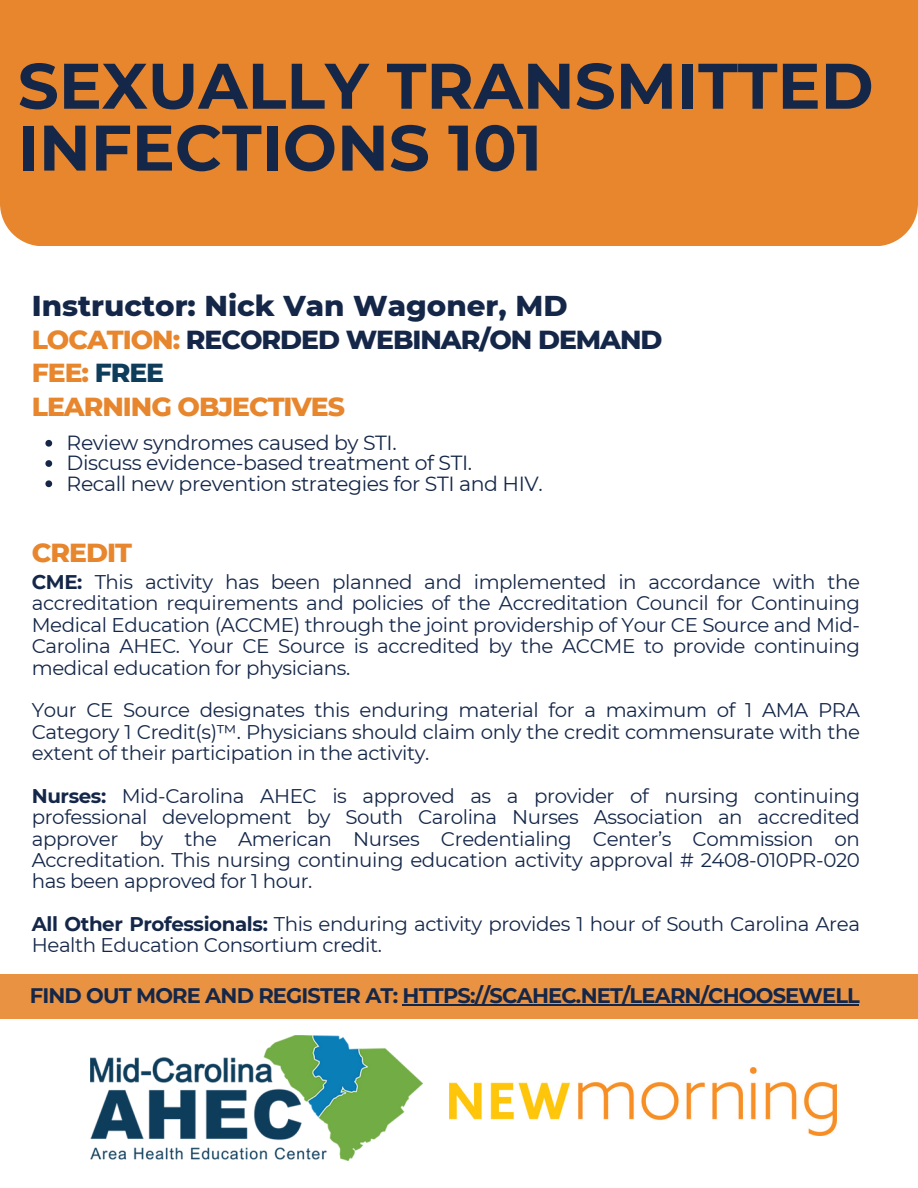
<style>
.page{position:relative;width:918px;height:1188px;background:#fff}
.page>*{position:absolute;margin:0;border:0;box-sizing:border-box;transform-origin:0 0}
.t1{font:700 64.2px/61.8px "Montserrat";color:#152749}
.t2{font:800 29.25px "Montserrat";color:#152749}
.t3{font:800 26.7px "Montserrat";letter-spacing:-.04em;color:#152749}
.t4{font:800 26.7px "Montserrat";letter-spacing:-.04em;color:#e7862d}
.t5{font:700 21px "Montserrat";letter-spacing:-.04em;color:#152749}
.t6{font:20.4px "Montserrat";letter-spacing:-.02em;color:#152749}
.t7{font:19.8px/21.3px "Montserrat";letter-spacing:-.02em;color:#152749;text-align:justify}
.s1{color:#e7862d}
.s2{color:#0e3d5b}
.s3{font-weight:700}
</style>
<div class="page">
<div style="left:0;top:974px;width:918px;height:45px;background:#e99242"></div>
<div style="left:0;top:0;width:918px;height:246px;background:#e7862d"></div>
<svg style="left:45px;top:440px;width:7px;height:7px"></svg>
<svg style="left:45px;top:460px;width:7px;height:7px"></svg>
<svg style="left:45px;top:480px;width:7px;height:7px"></svg>
<hr style="left:403px;top:1004px;width:456px;height:2px;background:#152749">
<img style="left:449px;top:1067px;width:387px;height:69px">
<img style="left:91px;top:1035px;width:332px;height:125px">
<p class="t1" style="left:18px;top:55px;width:857px">SEXUALLY TRANSMITTED<br>INFECTIONS 101</p>
<p class="t2" style="left:32px;top:288px;width:537px">Instructor: Nick Van Wagoner, MD</p>
<p class="t3" style="left:32px;top:323px;width:632px"><span class="s1">LOCATION:</span> RECORDED WEBINAR/ON DEMAND</p>
<h4 class="t4" style="left:32px;top:356px;width:134px">FEE: <span class="s2">FREE</span></h4>
<p class="t4" style="left:32px;top:390px;width:315px">LEARNING OBJECTIVES</p>
<h1 class="t6" style="left:67px;top:430px;width:332px">Review syndromes caused by STI.</h1>
<h3 class="t6" style="left:67px;top:451px;width:407px">Discuss evidence-based treatment of STI.</h3>
<h2 class="t6" style="left:67px;top:471px;width:478px">Recall new prevention strategies for STI and HIV.</h2>
<h2 class="t4" style="left:32px;top:536px;width:102px">CREDIT</h2>
<h2 class="t7" style="left:32px;top:571px;width:830px"><span class="s3">CME:</span> This activity has been planned and implemented in accordance with the accreditation requirements and policies of the Accreditation Council for Continuing Medical Education (ACCME) through the joint providership of Your CE Source and Mid-Carolina AHEC. Your CE Source is accredited by the ACCME to provide continuing medical education for physicians.</h2>
<p class="t7" style="left:32px;top:700px;width:830px">Your CE Source designates this enduring material for a maximum of 1 AMA PRA Category 1 Credit(s)™. Physicians should claim only the credit commensurate with the extent of their participation in the activity.</p>
<p class="t7" style="left:32px;top:785px;width:830px"><span class="s3">Nurses:</span> Mid-Carolina AHEC is approved as a provider of nursing continuing professional development by South Carolina Nurses Association an accredited approver by the American Nurses Credentialing Center’s Commission on Accreditation. This nursing continuing education activity approval # 2408-010PR-020 has been approved for 1 hour.</p>
<p class="t7" style="left:32px;top:913px;width:830px"><span class="s3">All Other Professionals:</span> This enduring activity provides 1 hour of South Carolina Area<br>Health Education Consortium credit.</p>
<h2 class="t5" style="left:30px;top:983px;width:832px">FIND OUT MORE AND REGISTER AT: HTTPS://SCAHEC.NET/LEARN/CHOOSEWELL</h2>
</div>
